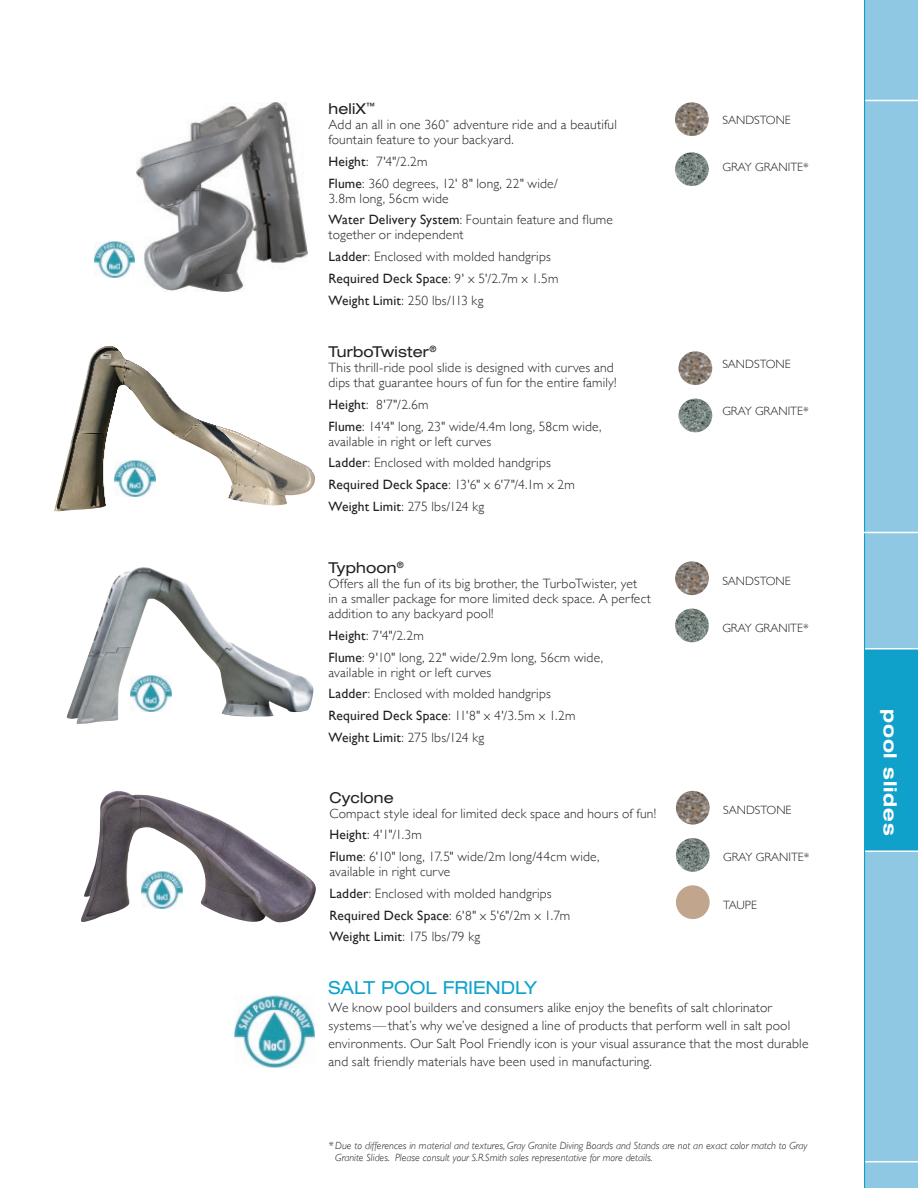
<style>
.page{position:relative;width:918px;height:1188px;background:#fff}
.page>*{position:absolute;margin:0;border:0;box-sizing:border-box;transform-origin:0 0}
.t1{font:expanded 18px "Helvetica Neue";color:#10a1cb}
.t2{font:700 expanded 18px "Helvetica Neue";color:#fff}
.t3{font:expanded 15px "Helvetica Neue";letter-spacing:.01em;color:#231f20}
.t4{font:300 13.5px/21.8px "Gill Sans";letter-spacing:.015em;color:#231f20}
.t5{font:300 12px "Gill Sans";color:#231f20}
.t6{font:italic 300 10.5px/12px "Gill Sans";color:#231f20}
.s1{font-weight:400}
</style>
<div class="page">
<img style="left:54px;top:346px;width:261px;height:165px">
<div style="left:865px;top:0;width:53px;height:1188px;background:#8ec8e3"></div>
<hr style="left:864px;top:100px;width:54px;height:1px;background:#fff">
<div style="left:864px;top:648px;width:54px;height:203px;background:#10a1cb"></div>
<hr style="left:864px;top:1161px;width:54px;height:1px;background:#fff">
<hr style="left:864px;top:648px;width:54px;height:2px;background:#fff">
<hr style="left:864px;top:850px;width:54px;height:2px;background:#fff">
<hr style="left:864px;top:0;width:1px;height:1188px;background:#10a1cb">
<img style="left:115px;top:460px;width:40px;height:36px">
<img style="left:66px;top:567px;width:247px;height:157px">
<img style="left:81px;top:791px;width:235px;height:131px">
<img style="left:675px;top:102px;width:34px;height:34px;border-radius:17px">
<img style="left:675px;top:152px;width:34px;height:34px;border-radius:17px">
<img style="left:137px;top:102px;width:171px;height:189px">
<img style="left:678px;top:351px;width:34px;height:34px;border-radius:17px">
<img style="left:678px;top:399px;width:34px;height:33px;border-radius:17px">
<img style="left:675px;top:561px;width:34px;height:34px;border-radius:17px">
<img style="left:675px;top:609px;width:34px;height:33px;border-radius:17px">
<img style="left:676px;top:791px;width:34px;height:34px;border-radius:17px">
<img style="left:676px;top:838px;width:34px;height:34px;border-radius:17px">
<div style="left:676px;top:885px;width:34px;height:34px;background:#c1a58d;border-radius:50%"></div>
<hr style="left:864px;top:532px;width:54px;height:1px;background:#fff">
<img style="left:131px;top:676px;width:40px;height:36px">
<img style="left:94px;top:242px;width:41px;height:36px">
<img style="left:142px;top:872px;width:40px;height:36px">
<img style="left:234px;top:996px;width:81px;height:72px">
<p class="t3" style="left:328px;top:100px;width:48px">heliX<sup>™</sup></p>
<p class="t4" style="left:328px;top:116px;width:290px;line-height:15px">Add an all in one 360˚ adventure ride and a beautiful fountain feature to your backyard.</p>
<p class="t4" style="left:328px;top:150px;width:231px"><span class="s1">Height</span>: 7'4"/2.2m<br><span class="s1">Flume</span>: 360 degrees, 12' 8" long, 22" wide/</p>
<p class="t4" style="left:328px;top:187px;width:286px">3.8m long, 56cm wide<br><span class="s1">Water Delivery System</span>: Fountain feature and flume</p>
<p class="t4" style="left:328px;top:223px;width:232px">together or independent<br><span class="s1">Ladder</span>: Enclosed with molded handgrips <span class="s1">Required Deck Space</span>: 9' x 5'/2.7m x 1.5m <span class="s1">Weight Limit</span>: 250 lbs/113 kg</p>
<p class="t3" style="left:328px;top:343px;width:109px">TurboTwister<sup>®</sup></p>
<p class="t4" style="left:328px;top:359px;width:290px;line-height:15px">This thrill-ride pool slide is designed with curves and dips that guarantee hours of fun for the entire family!</p>
<p class="t4" style="left:328px;top:393px;width:275px"><span class="s1">Height</span>: 8'7"/2.6m<br><span class="s1">Flume</span>: 14'4" long, 23" wide/4.4m long, 58cm wide,</p>
<p class="t4" style="left:328px;top:430px;width:248px">available in right or left curves<br><span class="s1">Ladder</span>: Enclosed with molded handgrips <span class="s1">Required Deck Space</span>: 13'6" x 6'7"/4.1m x 2m <span class="s1">Weight Limit</span>: 275 lbs/124 kg</p>
<p class="t3" style="left:328px;top:559px;width:77px">Typhoon<sup>®</sup></p>
<p class="t4" style="left:328px;top:575px;width:324px;line-height:15px">Offers all the fun of its big brother, the TurboTwister, yet<br>in a smaller package for more limited deck space. A perfect addition to any backyard pool!</p>
<p class="t4" style="left:328px;top:624px;width:276px"><span class="s1">Height</span>: 7'4"/2.2m<br><span class="s1">Flume</span>: 9'10" long, 22" wide/2.9m long, 56cm wide,</p>
<p class="t4" style="left:328px;top:661px;width:249px">available in right or left curves<br><span class="s1">Ladder</span>: Enclosed with molded handgrips <span class="s1">Required Deck Space</span>: 11'8" x 4'/3.5m x 1.2m <span class="s1">Weight Limit</span>: 275 lbs/124 kg</p>
<p class="t3" style="left:329px;top:788px;width:66px">Cyclone</p>
<p class="t4" style="left:329px;top:802px;width:328px">Compact style ideal for limited deck space and hours of fun!<br><span class="s1">Height</span>: 4'1"/1.3m<br><span class="s1">Flume</span>: 6'10" long, 17.5" wide/2m long/44cm wide,</p>
<p class="t4" style="left:329px;top:860px;width:242px">available in right curve<br><span class="s1">Ladder</span>: Enclosed with molded handgrips <span class="s1">Required Deck Space</span>: 6'8" x 5'6"/2m x 1.7m <span class="s1">Weight Limit</span>: 175 lbs/79 kg</p>
<p class="t5" style="left:722px;top:111px;width:69px">sandstone</p>
<p class="t5" style="left:722px;top:158px;width:88px">gray granite*</p>
<p class="t5" style="left:722px;top:354px;width:69px">sandstone</p>
<p class="t5" style="left:722px;top:402px;width:88px">gray granite*</p>
<p class="t5" style="left:722px;top:571px;width:69px">sandstone</p>
<p class="t5" style="left:722px;top:618px;width:88px">gray granite*</p>
<p class="t5" style="left:723px;top:801px;width:69px">sandstone</p>
<p class="t5" style="left:723px;top:848px;width:88px">gray granite*</p>
<p class="t5" style="left:723px;top:895px;width:14px">Taupe</p>
<h1 class="t1" style="left:328px;top:977px;width:81px">SALT POOL</h1>
<h1 class="t1" style="left:443px;top:977px;width:38px">FRIENDL</h1>
<h1 class="t1" style="left:524px;top:977px;width:14px">Y</h1>
<p class="t4" style="left:328px;top:998px;width:481px;line-height:18px">We know pool builders and consumers alike enjoy the benefits of salt chlorinator systems—that’s why we’ve designed a line of products that perform well in salt pool environments. Our Salt Pool Friendly icon is your visual assurance that the most durable and salt friendly materials have been used in manufacturing.</p>
<p class="t6" style="left:335px;top:1140px;width:474px;text-indent:-7px">* Due to differences in material and textures, Gray Granite Diving Boards and Stands are not an exact color match to Gray<br>Granite Slides. Please consult your S.R.Smith sales representative for more details.</p>
<h1 class="t2" style="left:902px;top:709px;width:128px;rotate:90deg">pool slides</h1>
</div>
